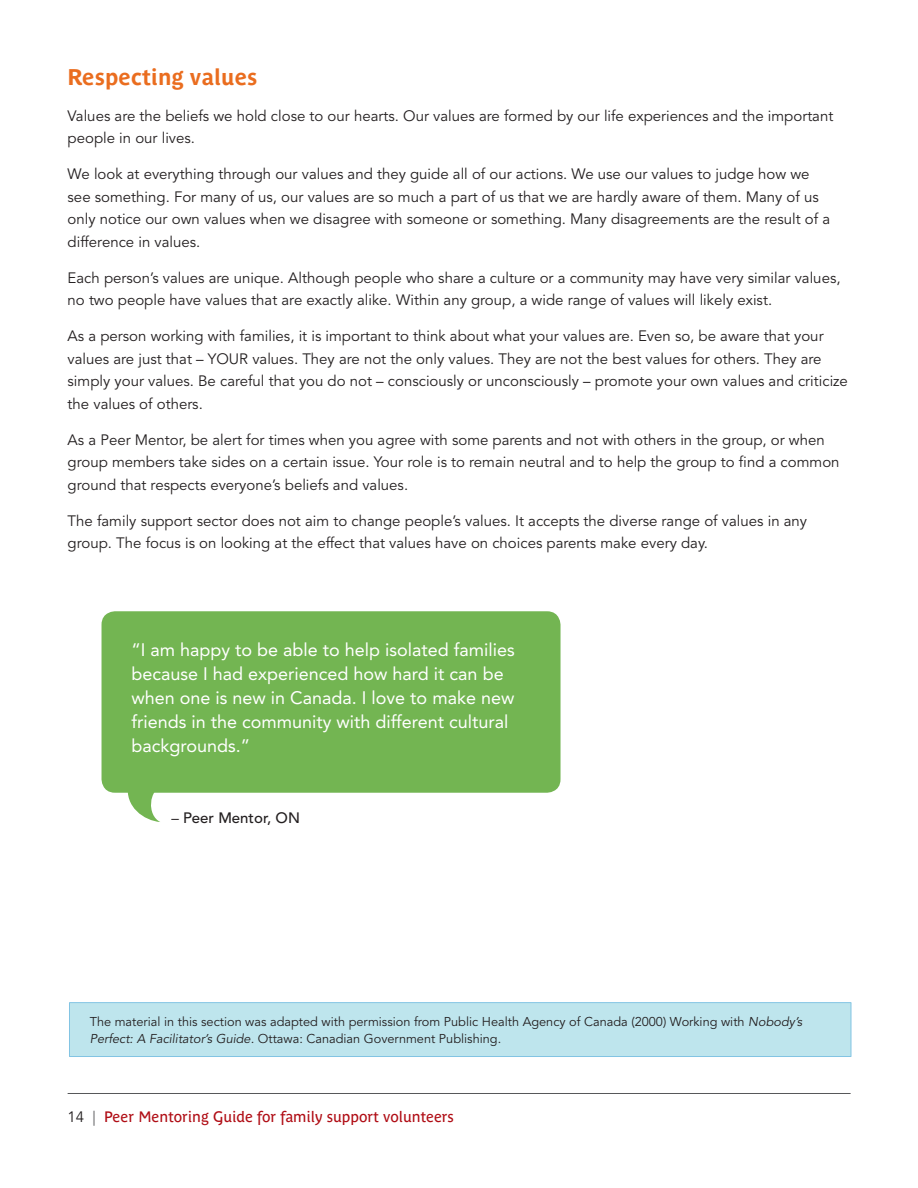
<style>
.page{position:relative;width:918px;height:1188px;background:#fff}
.page>*{position:absolute;margin:0;border:0;box-sizing:border-box;transform-origin:0 0}
.t1{font:700 22.5px "Parisine Plus Std";color:#ea6d1f}
.Callout_1_-_Box{font:18px/24px "Avenir LT Std";color:#fff}
.t2{font:15px/22.5px "Avenir LT Std";color:#231f20}
.t3{font:15px "Parisine Plus Std";color:#b00d15}
.Callout_1a{font:500 15px "Avenir LT Std";color:#231f20}
.Callout_2{font:12.75px/17.2px "Avenir LT Std";color:#231f20}
.s1{font-weight:400}
.s2{font-style:italic}
.s3{font-family:"Avenir LT Std";color:#231f20}
.s4{font-family:"Avenir LT Std";color:#57585a}
</style>
<div class="page">
<hr style="left:68px;top:1093px;width:783px;height:1px;background:#57585a">
<div style="left:102px;top:611px;width:459px;height:182px;background:#73b552;border-radius:14px"></div>
<svg style="left:124px;top:792px;width:40px;height:30px"></svg>
<div style="left:69px;top:1003px;width:782px;height:54px;background:#bee5ed"></div>
<hr style="left:69px;top:1002px;width:782px;height:1px;background:#82c4e3">
<hr style="left:69px;top:1003px;width:1px;height:53px;background:#82c4e3">
<hr style="left:851px;top:1003px;width:1px;height:53px;background:#82c4e3">
<hr style="left:69px;top:1056px;width:782px;height:1px;background:#82c4e3">
<h2 class="t1" style="left:68px;top:64px;width:191px">Respecting values</h2>
<p class="t2" style="left:68px;top:105px;width:767px">Values are the beliefs we hold close to our hearts. Our values are formed by our life experiences and the important people in our lives.</p>
<p class="t2" style="left:68px;top:163px;width:764px">We look at everything through our values and they guide all of our actions. We use our values to judge how we see something. For many of us, our values are so much a part of us that we are hardly aware of them. Many of us only notice our own values when we disagree with someone or something. Many disagreements are the result of a difference in values.</p>
<p class="t2" style="left:68px;top:267px;width:774px">Each person’s values are unique. Although people who share a culture or a community may have very similar values, no two people have values that are exactly alike. Within any group, a wide range of values will likely exist.</p>
<p class="t2" style="left:68px;top:325px;width:782px">As a person working with families, it is important to think about what your values are. Even so, be aware that your values are just that – YOUR values. They are not the only values. They are not the best values for others. They are simply your values. Be careful that you do not – consciously or unconsciously – promote your own values and criticize the values of others.</p>
<p class="t2" style="left:68px;top:429px;width:773px">As a Peer Mentor, be alert for times when you agree with some parents and not with others in the group, or when group members take sides on a certain issue. Your role is to remain neutral and to help the group to find a common ground that respects everyone’s beliefs and values.</p>
<p class="t2" style="left:68px;top:510px;width:741px">The family support sector does not aim to change people’s values. It accepts the diverse range of values in any group. The focus is on looking at the effect that values have on choices parents make every day.</p>
<p class="Callout_1_-_Box" style="left:131px;top:638px;width:385px">“I am happy to be able to help isolated families because I had experienced how hard it can be when one is new in Canada. I love to make new friends in the community with different cultural backgrounds.”</p>
<p class="Callout_1a" style="left:171px;top:809px;width:130px"><span class="s1">–</span> Peer Mentor, ON</p>
<p class="Callout_2" style="left:90px;top:1013px;width:714px">The material in this section was adapted with permission from Public Health Agency of Canada (2000) Working with <span class="s2">Nobody’s<br>Perfect: A Facilitator’s Guide.</span> Ottawa: Canadian Government Publishing.</p>
<p class="t3" style="left:68px;top:1108px;width:388px"><span class="s3">14</span> <span class="s4">|</span> Peer Mentoring Guide for family support volunteers</p>
</div>
